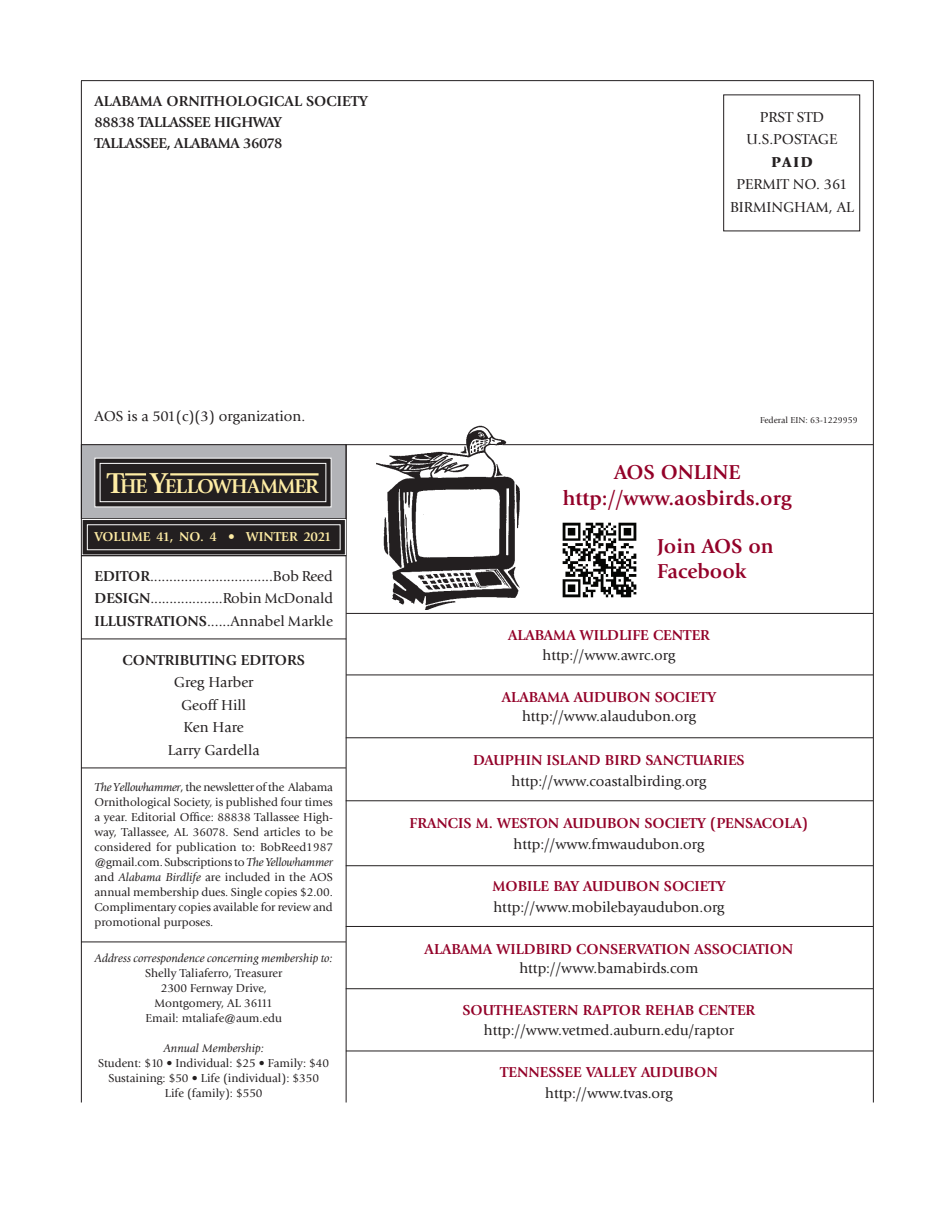
<style>
.page{position:relative;width:945px;height:1215px;background:#fff}
.page>*{position:absolute;margin:0;border:0;box-sizing:border-box;transform-origin:0 0}
.t1{font:700 21px/25.5px "Giovanni";color:#930128;text-align:center}
.t2{font:700 20.85px "Giovanni";letter-spacing:-.04em;color:#ffeda5}
.t3{font:15px/22.5px "Giovanni";color:#231f20;text-align:center}
.t4{font:700 15px "Giovanni";color:#930128}
.t5{font:700 15px/21px "Giovanni";letter-spacing:-.025em;color:#231f20}
.t6{font:700 15px "Giovanni";color:#231f20}
.t7{font:900 15px "Giovanni";color:#231f20}
.t8{font:700 13.5px "Giovanni";color:#ffeda5}
.t9{font:12px/15px "Giovanni";color:#231f20;text-align:center}
.t10{font:italic 12px "Giovanni";color:#231f20}
.t11{font:9px "Giovanni";color:#231f20}
.s1{font-size:30px}
.s2{font-weight:700}
.s3{font-style:italic}
</style>
<div class="page">
<hr style="left:327px;top:444px;width:546px;height:1px;background:#231f20">
<hr style="left:873px;top:81px;width:1px;height:1021px;background:#231f20">
<div style="left:81px;top:445px;width:265px;height:74px;background:#b2b3b7"></div>
<div style="left:81px;top:444px;width:265px;height:75px;border:1px solid #231f20"></div>
<svg style="left:94px;top:457px;width:238px;height:51px;background:#353132"></svg>
<div style="left:100px;top:463px;width:226px;height:39px;border:1px solid #fff"></div>
<hr style="left:346px;top:445px;width:1px;height:657px;background:#231f20">
<hr style="left:125px;top:473px;width:21px;height:3px;background:#ffeda5">
<hr style="left:170px;top:473px;width:149px;height:3px;background:#ffeda5">
<svg style="left:82px;top:519px;width:264px;height:36px;background:#302d2d"></svg>
<div style="left:87px;top:524px;width:254px;height:26px;border:1px solid #fff"></div>
<hr style="left:81px;top:768px;width:265px;height:1px;background:#231f20">
<hr style="left:81px;top:942px;width:265px;height:1px;background:#231f20">
<img style="left:376px;top:426px;width:148px;height:184px">
<hr style="left:81px;top:81px;width:1px;height:1021px;background:#231f20">
<hr style="left:81px;top:555px;width:265px;height:1px;background:#231f20">
<hr style="left:346px;top:613px;width:527px;height:1px;background:#231f20">
<hr style="left:346px;top:675px;width:527px;height:1px;background:#231f20">
<hr style="left:346px;top:737px;width:527px;height:1px;background:#231f20">
<hr style="left:346px;top:865px;width:527px;height:1px;background:#231f20">
<hr style="left:346px;top:926px;width:527px;height:1px;background:#231f20">
<hr style="left:346px;top:988px;width:527px;height:1px;background:#231f20">
<hr style="left:346px;top:1051px;width:527px;height:1px;background:#231f20">
<hr style="left:346px;top:800px;width:527px;height:1px;background:#231f20">
<hr style="left:81px;top:639px;width:265px;height:1px;background:#231f20">
<hr style="left:81px;top:80px;width:793px;height:1px;background:#231f20">
<svg style="left:723px;top:94px;width:137px;height:138px"></svg>
<img style="left:562px;top:522px;width:75px;height:76px">
<p class="t5" style="left:94px;top:90px;width:275px">ALABAMA ORNITHOLOGICAL SOCIETY<br>88838 TALLASSEE HIGHWAY<br>TALLASSEE, ALABAMA 36078</p>
<p class="t3" style="left:747px;top:106px;width:92px">PRST STD<br>U.S.POSTAGE</p>
<p class="t7" style="left:771px;top:153px;width:43px">PAID</p>
<p class="t3" style="left:730px;top:173px;width:125px">PERMIT NO. 361<br>BIRMINGHAM, AL</p>
<p class="t3" style="left:94px;top:405px;width:212px">AOS is a 501(c)(3) organization.</p>
<h2 class="t2" style="left:107px;top:474px;width:213px"><span class="s1">T</span>HE <span class="s1">Y</span>ELLOWHAMMER</h2>
<p class="t8" style="left:94px;top:529px;width:238px">VOLUME 41, NO. 4 • WINTER 2021</p>
<p class="t3" style="left:94px;top:565px;width:240px;text-align:justify"><span class="s2">EDITOR</span>................................Bob Reed <span class="s2">DESIGN</span>...................Robin McDonald <span class="s2">ILLUSTRATIONS</span>......Annabel Markle</p>
<p class="t6" style="left:123px;top:651px;width:184px">CONTRIBUTING EDITORS</p>
<p class="t3" style="left:168px;top:671px;width:93px">Greg Harber<br>Geoff Hill<br>Ken Hare<br>Larry Gardella</p>
<p class="t9" style="left:94px;top:780px;width:240px;text-align:justify"><span class="s3">The Yellowhammer</span>, the newsletter of the Alabama Ornithological Society, is published four times a year. Editorial Office: 88838 Tallassee High&shy;way, Tallassee, AL 36078. Send articles to be considered for publication to: BobReed1987 @gmail.com. Subscriptions to <span class="s3">The Yellowhammer </span>and <span class="s3">Alabama Birdlife</span> are included in the AOS annual membership dues. Single copies $2.00.<br>Complimentary copies available for review and promotional purposes.</p>
<p class="t10" style="left:94px;top:951px;width:240px">Address correspondence concerning membership to:</p>
<p class="t9" style="left:145px;top:965px;width:139px">Shelly Taliaferro, Treasurer<br>2300 Fernway Drive,<br>Montgomery, AL 36111<br>Email: mtaliafe@aum.edu</p>
<p class="t10" style="left:163px;top:1041px;width:102px">Annual Membership:</p>
<p class="t9" style="left:98px;top:1055px;width:233px">Student: $10 • Individual: $25 • Family: $40<br>Sustaining: $50 • Life (individual): $350<br>Life (family): $550</p>
<p class="t11" style="left:760px;top:415px;width:99px">Federal EIN: 63-1229959</p>
<h1 class="t1" style="left:563px;top:460px;width:231px">AOS ONLINE http://www.aosbirds.org</h1>
<h1 class="t1" style="left:657px;top:533px;width:118px;text-align:left">Join AOS on<br>Facebook</h1>
<p class="t4" style="left:508px;top:627px;width:203px">ALABAMA WILDLIFE CENTER</p>
<p class="t3" style="left:543px;top:644px;width:134px">http://www.awrc.org</p>
<p class="t4" style="left:502px;top:688px;width:216px">ALABAMA AUDUBON SOCIETY</p>
<p class="t3" style="left:522px;top:705px;width:175px">http://www.alaudubon.org</p>
<p class="t4" style="left:473px;top:751px;width:273px">DAUPHIN ISLAND BIRD SANCTUARIES</p>
<p class="t3" style="left:511px;top:770px;width:196px">http://www.coastalbirding.org</p>
<p class="t4" style="left:410px;top:814px;width:400px">FRANCIS M. WESTON AUDUBON SOCIETY (PENSACOLA)</p>
<p class="t3" style="left:514px;top:833px;width:192px">http://www.fmwaudubon.org</p>
<p class="t4" style="left:493px;top:877px;width:234px">MOBILE BAY AUDUBON SOCIETY</p>
<p class="t3" style="left:493px;top:896px;width:233px">http://www.mobilebayaudubon.org</p>
<p class="t4" style="left:425px;top:940px;width:370px">ALABAMA WILDBIRD CONSERVATION ASSOCIATION</p>
<p class="t3" style="left:519px;top:957px;width:181px">http://www.bamabirds.com</p>
<p class="t4" style="left:463px;top:1002px;width:294px">SOUTHEASTERN RAPTOR REHAB CENTER</p>
<p class="t3" style="left:484px;top:1019px;width:252px">http://www.vetmed.auburn.edu/raptor</p>
<p class="t4" style="left:500px;top:1063px;width:219px">TENNESSEE VALLEY AUDUBON</p>
<p class="t3" style="left:545px;top:1082px;width:129px">http://www.tvas.org</p>
</div>
